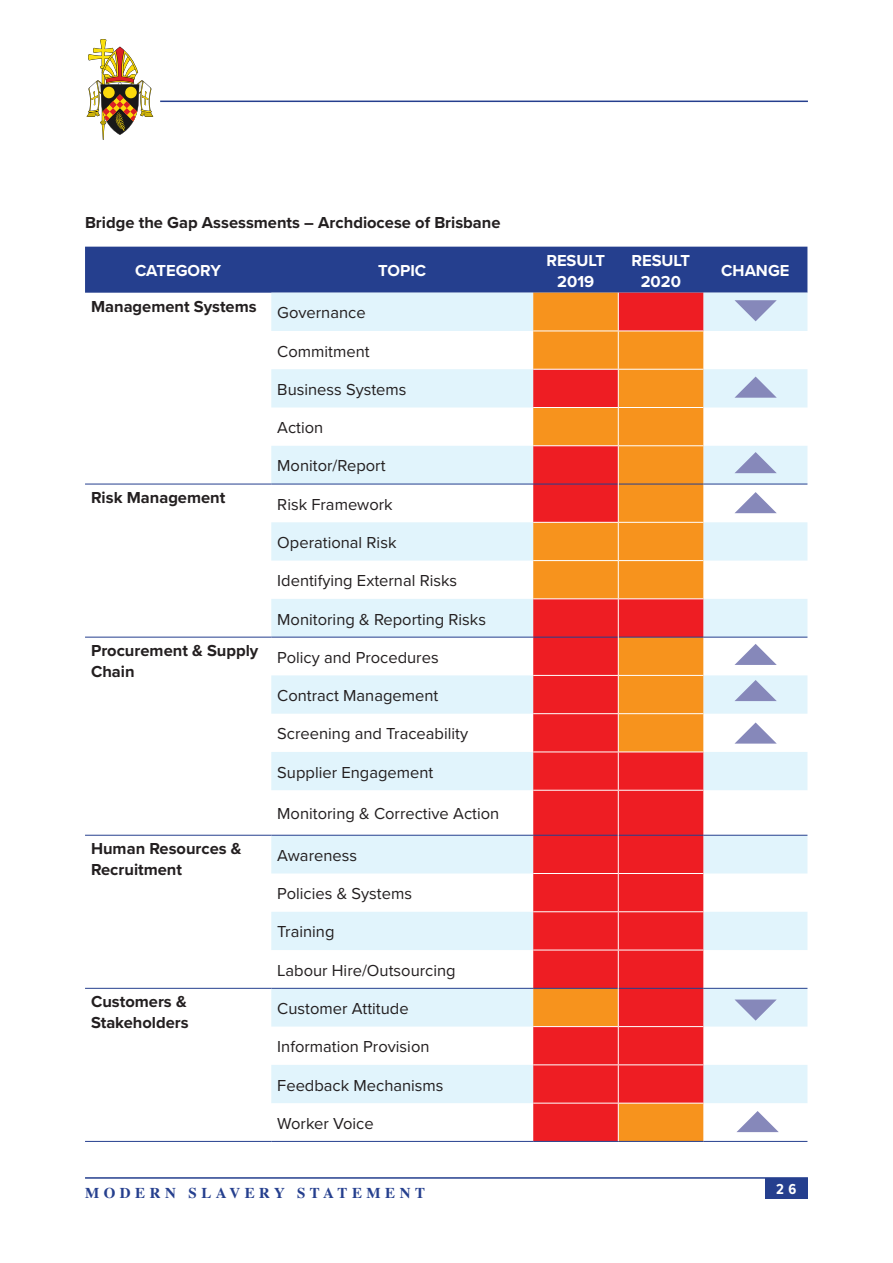
<style>
.page{position:relative;width:893px;height:1263px;background:#fff}
.page>*{position:absolute;margin:0;border:0;box-sizing:border-box;transform-origin:0 0}
.t1{font:16.5px "Proxima Nova";color:#231f20}
.t2{font:700 16.5px/21px "Proxima Nova";color:#231f20}
.t3{font:700 16.5px/21px "Proxima Nova";color:#fff;text-align:center}
.t4{font:700 15px "Times";letter-spacing:.3em;color:#253f8e}
.t5{font:700 15px "Proxima Nova Cond";color:#fff}
</style>
<div class="page">
<svg style="left:87px;top:39px;width:66px;height:101px"></svg>
<hr style="left:85px;top:1177px;width:723px;height:2px;background:#253f8e">
<hr style="left:160px;top:101px;width:648px;height:1px;background:#253f8e">
<div style="left:765px;top:1178px;width:43px;height:20px;background:#253f8e"></div>
<div style="left:85px;top:247px;width:722px;height:46px;background:#253f8e"></div>
<svg style="left:271px;top:293px;width:536px;height:810px;fill:#e1f4fc"></svg>
<svg style="left:533px;top:293px;width:170px;height:848px;background:#f14b22"></svg>
<hr style="left:85px;top:484px;width:186px;height:1px;background:#253f8e">
<hr style="left:85px;top:637px;width:186px;height:1px;background:#253f8e">
<hr style="left:271px;top:484px;width:262px;height:1px;background:#253f8e">
<hr style="left:271px;top:637px;width:262px;height:1px;background:#253f8e">
<hr style="left:703px;top:637px;width:104px;height:1px;background:#253f8e">
<hr style="left:85px;top:835px;width:186px;height:1px;background:#253f8e">
<hr style="left:85px;top:988px;width:186px;height:1px;background:#253f8e">
<hr style="left:271px;top:835px;width:262px;height:1px;background:#253f8e">
<hr style="left:703px;top:835px;width:104px;height:1px;background:#253f8e">
<hr style="left:271px;top:988px;width:262px;height:1px;background:#253f8e">
<hr style="left:703px;top:988px;width:104px;height:1px;background:#253f8e">
<hr style="left:85px;top:1141px;width:186px;height:1px;background:#253f8e">
<hr style="left:271px;top:1141px;width:262px;height:1px;background:#253f8e">
<hr style="left:703px;top:1141px;width:104px;height:1px;background:#253f8e">
<hr style="left:533px;top:1141px;width:85px;height:1px;background:#253f8e">
<hr style="left:618px;top:1141px;width:85px;height:1px;background:#253f8e">
<hr style="left:533px;top:988px;width:85px;height:1px;background:#253f8e">
<hr style="left:619px;top:988px;width:84px;height:1px;background:#253f8e">
<hr style="left:533px;top:835px;width:85px;height:1px;background:#253f8e">
<hr style="left:619px;top:835px;width:84px;height:1px;background:#253f8e">
<hr style="left:533px;top:637px;width:85px;height:1px;background:#253f8e">
<hr style="left:619px;top:637px;width:84px;height:1px;background:#253f8e">
<hr style="left:533px;top:484px;width:85px;height:1px;background:#253f8e">
<hr style="left:619px;top:484px;width:84px;height:1px;background:#253f8e">
<hr style="left:703px;top:484px;width:104px;height:1px;background:#253f8e">
<hr style="left:618px;top:293px;width:1px;height:38px;background:#fff">
<hr style="left:533px;top:331px;width:85px;height:1px;background:#fff">
<hr style="left:618px;top:331px;width:85px;height:1px;background:#fff">
<hr style="left:618px;top:331px;width:1px;height:38px;background:#fff">
<hr style="left:533px;top:369px;width:85px;height:1px;background:#fff">
<hr style="left:618px;top:369px;width:85px;height:1px;background:#fff">
<hr style="left:618px;top:370px;width:1px;height:37px;background:#fff">
<hr style="left:533px;top:407px;width:85px;height:1px;background:#fff">
<hr style="left:618px;top:407px;width:85px;height:1px;background:#fff">
<hr style="left:618px;top:408px;width:1px;height:37px;background:#fff">
<hr style="left:533px;top:445px;width:85px;height:1px;background:#fff">
<hr style="left:618px;top:445px;width:85px;height:1px;background:#fff">
<hr style="left:618px;top:446px;width:1px;height:38px;background:#fff">
<hr style="left:618px;top:484px;width:1px;height:38px;background:#fff">
<hr style="left:533px;top:522px;width:85px;height:1px;background:#fff">
<hr style="left:618px;top:522px;width:85px;height:1px;background:#fff">
<hr style="left:618px;top:523px;width:1px;height:37px;background:#fff">
<hr style="left:533px;top:560px;width:85px;height:1px;background:#fff">
<hr style="left:618px;top:560px;width:85px;height:1px;background:#fff">
<hr style="left:618px;top:561px;width:1px;height:37px;background:#fff">
<hr style="left:533px;top:598px;width:85px;height:1px;background:#fff">
<hr style="left:618px;top:598px;width:85px;height:1px;background:#fff">
<hr style="left:618px;top:599px;width:1px;height:38px;background:#fff">
<hr style="left:618px;top:637px;width:1px;height:38px;background:#fff">
<hr style="left:533px;top:675px;width:85px;height:1px;background:#fff">
<hr style="left:618px;top:675px;width:85px;height:1px;background:#fff">
<hr style="left:618px;top:676px;width:1px;height:37px;background:#fff">
<hr style="left:533px;top:713px;width:85px;height:1px;background:#fff">
<hr style="left:618px;top:713px;width:85px;height:1px;background:#fff">
<hr style="left:618px;top:714px;width:1px;height:37px;background:#fff">
<hr style="left:533px;top:751px;width:85px;height:1px;background:#fff">
<hr style="left:618px;top:751px;width:85px;height:1px;background:#fff">
<hr style="left:618px;top:752px;width:1px;height:38px;background:#fff">
<hr style="left:533px;top:790px;width:85px;height:1px;background:#fff">
<hr style="left:618px;top:790px;width:85px;height:1px;background:#fff">
<hr style="left:618px;top:791px;width:1px;height:44px;background:#fff">
<hr style="left:618px;top:835px;width:1px;height:38px;background:#fff">
<hr style="left:533px;top:873px;width:85px;height:1px;background:#fff">
<hr style="left:618px;top:873px;width:85px;height:1px;background:#fff">
<hr style="left:618px;top:874px;width:1px;height:37px;background:#fff">
<hr style="left:533px;top:911px;width:85px;height:1px;background:#fff">
<hr style="left:618px;top:911px;width:85px;height:1px;background:#fff">
<hr style="left:618px;top:912px;width:1px;height:38px;background:#fff">
<hr style="left:533px;top:950px;width:85px;height:1px;background:#fff">
<hr style="left:618px;top:950px;width:85px;height:1px;background:#fff">
<hr style="left:618px;top:950px;width:1px;height:38px;background:#fff">
<hr style="left:618px;top:988px;width:1px;height:38px;background:#fff">
<hr style="left:533px;top:1026px;width:85px;height:1px;background:#fff">
<hr style="left:618px;top:1026px;width:85px;height:1px;background:#fff">
<hr style="left:618px;top:1027px;width:1px;height:37px;background:#fff">
<hr style="left:533px;top:1064px;width:85px;height:1px;background:#fff">
<hr style="left:618px;top:1064px;width:85px;height:1px;background:#fff">
<hr style="left:618px;top:1065px;width:1px;height:38px;background:#fff">
<hr style="left:533px;top:1103px;width:85px;height:1px;background:#fff">
<hr style="left:618px;top:1103px;width:85px;height:1px;background:#fff">
<hr style="left:618px;top:1103px;width:1px;height:38px;background:#fff">
<svg style="left:734px;top:300px;width:43px;height:21px"></svg>
<svg style="left:734px;top:377px;width:43px;height:21px"></svg>
<svg style="left:734px;top:452px;width:43px;height:21px"></svg>
<svg style="left:734px;top:492px;width:43px;height:21px"></svg>
<svg style="left:734px;top:680px;width:43px;height:21px"></svg>
<svg style="left:734px;top:722px;width:43px;height:22px"></svg>
<svg style="left:737px;top:1111px;width:42px;height:21px"></svg>
<svg style="left:734px;top:999px;width:43px;height:22px"></svg>
<svg style="left:734px;top:644px;width:43px;height:21px"></svg>
<p class="t2" style="left:85px;top:212px;width:417px">Bridge the Gap Assessments – Archdiocese of Brisbane</p>
<p class="t3" style="left:135px;top:261px;width:88px">CATEGORY</p>
<p class="t3" style="left:378px;top:261px;width:49px">TOPIC</p>
<p class="t3" style="left:546px;top:250px;width:60px">RESULT<br>2019</p>
<p class="t3" style="left:631px;top:250px;width:60px">RESULT<br>2020</p>
<p class="t3" style="left:721px;top:261px;width:70px">CHANGE</p>
<p class="t2" style="left:91px;top:296px;width:167px">Management Systems</p>
<p class="t1" style="left:277px;top:303px;width:90px">Governance</p>
<p class="t1" style="left:277px;top:341px;width:94px">Commitment</p>
<p class="t1" style="left:277px;top:379px;width:131px">Business Systems</p>
<p class="t1" style="left:277px;top:418px;width:48px">Action</p>
<p class="t1" style="left:277px;top:456px;width:110px">Monitor/Report</p>
<p class="t2" style="left:91px;top:488px;width:136px">Risk Management</p>
<p class="t1" style="left:277px;top:494px;width:117px">Risk Framework</p>
<p class="t1" style="left:277px;top:533px;width:121px">Operational Risk</p>
<p class="t1" style="left:277px;top:571px;width:181px">Identifying External Risks</p>
<p class="t1" style="left:277px;top:609px;width:210px">Monitoring &amp; Reporting Risks</p>
<p class="t2" style="left:91px;top:641px;width:169px">Procurement &amp; Supply<br>Chain</p>
<p class="t1" style="left:277px;top:647px;width:163px">Policy and Procedures</p>
<p class="t1" style="left:277px;top:686px;width:163px">Contract Management</p>
<p class="t1" style="left:277px;top:724px;width:192px">Screening and Traceability</p>
<p class="t1" style="left:277px;top:762px;width:158px">Supplier Engagement</p>
<p class="t1" style="left:277px;top:804px;width:223px">Monitoring &amp; Corrective Action</p>
<p class="t2" style="left:91px;top:839px;width:152px">Human Resources &amp;<br>Recruitment</p>
<p class="t1" style="left:277px;top:845px;width:81px">Awareness</p>
<p class="t1" style="left:277px;top:884px;width:136px">Policies &amp; Systems</p>
<p class="t1" style="left:277px;top:922px;width:59px">Training</p>
<p class="t1" style="left:277px;top:960px;width:180px">Labour Hire/Outsourcing</p>
<p class="t2" style="left:91px;top:992px;width:99px">Customers &amp;<br>Stakeholders</p>
<p class="t1" style="left:277px;top:999px;width:133px">Customer Attitude</p>
<p class="t1" style="left:277px;top:1037px;width:154px">Information Provision</p>
<p class="t1" style="left:277px;top:1075px;width:168px">Feedback Mechanisms</p>
<p class="t1" style="left:277px;top:1113px;width:98px">Worker Voice</p>
<p class="t4" style="left:85px;top:1178px;width:341px">MODERN SLAVERY STATEMENT</p>
<p class="t5" style="left:776px;top:1177px;width:22px">2 6</p>
</div>
